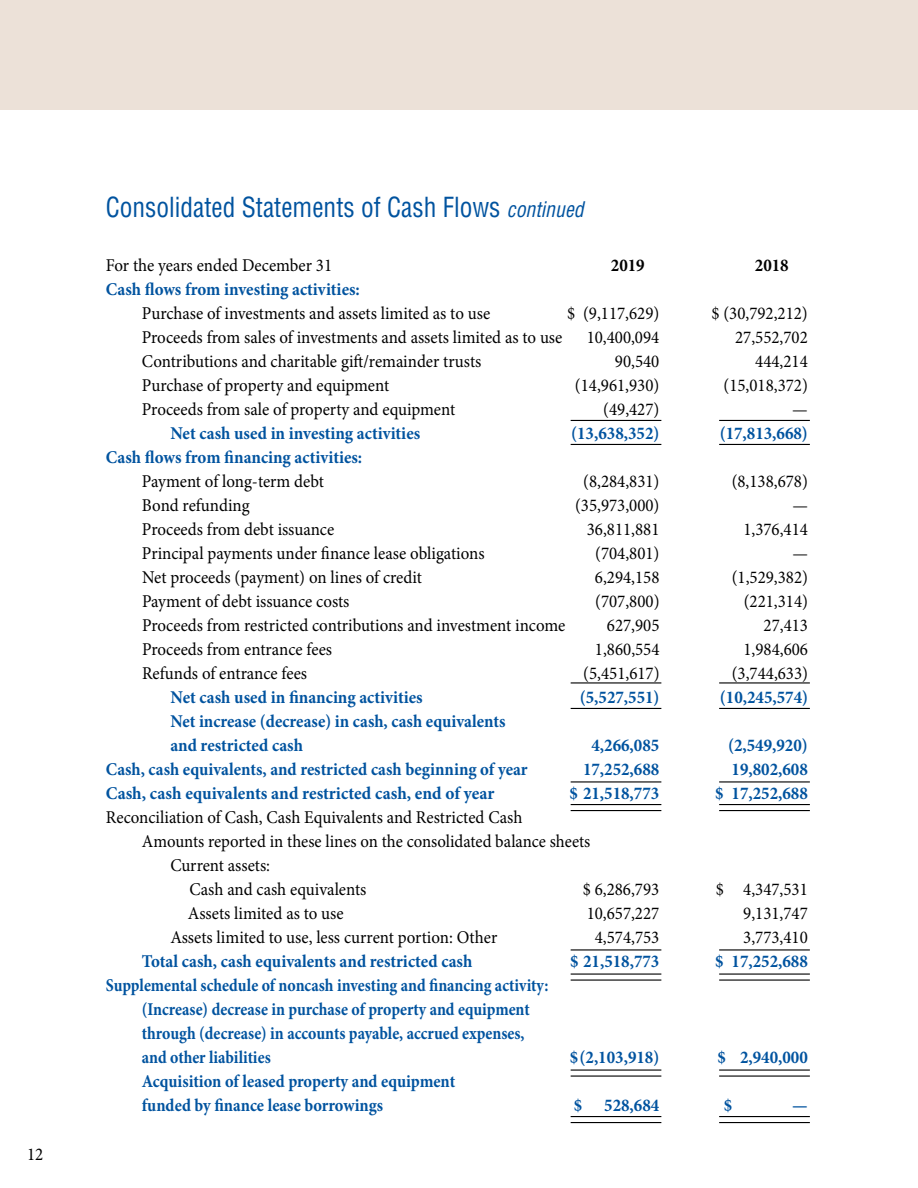
<style>
.page{position:relative;width:918px;height:1188px;background:#fff}
.page>*{position:absolute;margin:0;border:0;box-sizing:border-box;transform-origin:0 0}
.t1{font:condensed 27px "Helvetica LT Std";color:#00539f;scale:.94 1}
.t2{font:18px "Minion Pro";color:#000;scale:.94 1}
.t3{font:700 18px "Minion Pro";color:#00539f;scale:.94 1}
.t4{font:700 18px/24px "Minion Pro";color:#00539f;scale:.88 1}
.t5{font:700 18px/24px "Minion Pro";color:#00539f;scale:.93 1}
.t6{font:700 18px/24px "Minion Pro";color:#00539f;scale:.91 1}
.t7{font:18px "Minion Pro";color:#000;scale:.93 1}
.t8{font:700 18px "Minion Pro";color:#00539f;scale:.96 1}
.t9{font:700 18px "Minion Pro";color:#000;scale:.94 1}
.s1{font-style:italic;font-size:21px}
</style>
<div class="page">
<hr style="left:571px;top:420px;width:90px;height:1px;background:#000">
<hr style="left:719px;top:420px;width:91px;height:1px;background:#000">
<hr style="left:571px;top:444px;width:90px;height:1px;background:#000">
<hr style="left:719px;top:444px;width:91px;height:1px;background:#000">
<hr style="left:571px;top:781px;width:90px;height:2px;background:#000">
<hr style="left:719px;top:781px;width:91px;height:2px;background:#000">
<hr style="left:571px;top:708px;width:90px;height:1px;background:#000">
<hr style="left:719px;top:708px;width:91px;height:1px;background:#000">
<hr style="left:571px;top:682px;width:90px;height:2px;background:#000">
<hr style="left:719px;top:682px;width:91px;height:2px;background:#000">
<hr style="left:571px;top:949px;width:90px;height:2px;background:#000">
<hr style="left:719px;top:949px;width:91px;height:2px;background:#000">
<hr style="left:571px;top:804px;width:90px;height:1px;background:#000">
<hr style="left:719px;top:804px;width:91px;height:1px;background:#000">
<hr style="left:571px;top:810px;width:90px;height:1px;background:#000">
<hr style="left:719px;top:810px;width:91px;height:1px;background:#000">
<hr style="left:571px;top:974px;width:90px;height:1px;background:#000">
<hr style="left:719px;top:974px;width:91px;height:1px;background:#000">
<hr style="left:571px;top:980px;width:90px;height:1px;background:#000">
<hr style="left:719px;top:980px;width:91px;height:1px;background:#000">
<hr style="left:571px;top:1070px;width:90px;height:1px;background:#000">
<hr style="left:719px;top:1070px;width:91px;height:1px;background:#000">
<hr style="left:571px;top:1076px;width:90px;height:1px;background:#000">
<hr style="left:719px;top:1076px;width:91px;height:1px;background:#000">
<hr style="left:571px;top:1116px;width:90px;height:1px;background:#000">
<hr style="left:719px;top:1116px;width:91px;height:1px;background:#000">
<hr style="left:571px;top:1122px;width:90px;height:1px;background:#000">
<hr style="left:719px;top:1122px;width:91px;height:1px;background:#000">
<div style="left:0;top:0;width:918px;height:110px;background:#ece1d8"></div>
<hr style="left:917px;top:0;width:1px;height:1188px;background:#ece1d8">
<p class="t2" style="left:27px;top:1142px;width:19px">12</p>
<h1 class="t1" style="left:106px;top:191px;width:510px">Consolidated Statements of Cash Flows <span class="s1">continued</span></h1>
<p class="t2" style="left:106px;top:254px;width:242px">For the years ended December 31</p>
<p class="t9" style="left:611px;top:253px;width:37px">2019</p>
<p class="t9" style="left:755px;top:253px;width:38px">2018</p>
<p class="t3" style="left:106px;top:277px;width:272px">Cash flows from investing activities:</p>
<p class="t2" style="left:142px;top:302px;width:372px">Purchase of investments and assets limited as to use</p>
<p class="t2" style="left:567px;top:302px;width:99px">$ (9,117,629)</p>
<p class="t2" style="left:711px;top:302px;width:104px">$ (30,792,212)</p>
<p class="t2" style="left:142px;top:326px;width:449px">Proceeds from sales of investments and assets limited as to use</p>
<p class="t2" style="left:587px;top:326px;width:79px">10,400,094</p>
<p class="t2" style="left:735px;top:326px;width:79px">27,552,702</p>
<p class="t2" style="left:142px;top:350px;width:363px">Contributions and charitable gift/remainder trusts</p>
<p class="t2" style="left:615px;top:350px;width:49px">90,540</p>
<p class="t2" style="left:755px;top:350px;width:57px">444,214</p>
<p class="t2" style="left:142px;top:374px;width:265px">Purchase of property and equipment</p>
<p class="t2" style="left:575px;top:374px;width:91px">(14,961,930)</p>
<p class="t2" style="left:724px;top:374px;width:91px">(15,018,372)</p>
<p class="t2" style="left:142px;top:398px;width:335px">Proceeds from sale of property and equipment</p>
<p class="t2" style="left:603px;top:398px;width:61px">(49,427)</p>
<p class="t2" style="left:792px;top:398px;width:18px">—</p>
<p class="t3" style="left:170px;top:421px;width:267px">Net cash used in investing activities</p>
<p class="t3" style="left:571px;top:421px;width:95px">(13,638,352)</p>
<p class="t3" style="left:720px;top:421px;width:95px">(17,813,668)</p>
<p class="t3" style="left:106px;top:445px;width:274px">Cash flows from financing activities:</p>
<p class="t2" style="left:142px;top:470px;width:195px">Payment of long-term debt</p>
<p class="t2" style="left:583px;top:470px;width:83px">(8,284,831)</p>
<p class="t2" style="left:732px;top:470px;width:83px">(8,138,678)</p>
<p class="t2" style="left:142px;top:494px;width:116px">Bond refunding</p>
<p class="t2" style="left:575px;top:494px;width:91px">(35,973,000)</p>
<p class="t2" style="left:792px;top:494px;width:18px">—</p>
<p class="t2" style="left:142px;top:518px;width:206px">Proceeds from debt issuance</p>
<p class="t2" style="left:587px;top:518px;width:79px">36,811,881</p>
<p class="t2" style="left:743px;top:518px;width:70px">1,376,414</p>
<p class="t2" style="left:142px;top:542px;width:366px">Principal payments under finance lease obligations</p>
<p class="t2" style="left:595px;top:542px;width:70px">(704,801)</p>
<p class="t2" style="left:792px;top:542px;width:18px">—</p>
<p class="t2" style="left:142px;top:566px;width:299px">Net proceeds (payment) on lines of credit</p>
<p class="t2" style="left:595px;top:566px;width:70px">6,294,158</p>
<p class="t2" style="left:732px;top:566px;width:83px">(1,529,382)</p>
<p class="t2" style="left:142px;top:589px;width:222px">Payment of debt issuance costs</p>
<p class="t2" style="left:595px;top:589px;width:70px">(707,800)</p>
<p class="t2" style="left:744px;top:589px;width:70px">(221,314)</p>
<p class="t2" style="left:142px;top:613px;width:452px">Proceeds from restricted contributions and investment income</p>
<p class="t2" style="left:607px;top:613px;width:57px">627,905</p>
<p class="t2" style="left:764px;top:613px;width:49px">27,413</p>
<p class="t2" style="left:142px;top:637px;width:204px">Proceeds from entrance fees</p>
<p class="t2" style="left:595px;top:637px;width:70px">1,860,554</p>
<p class="t2" style="left:744px;top:637px;width:70px">1,984,606</p>
<p class="t2" style="left:142px;top:661px;width:177px">Refunds of entrance fees</p>
<p class="t2" style="left:583px;top:661px;width:83px">(5,451,617)</p>
<p class="t2" style="left:732px;top:661px;width:83px">(3,744,633)</p>
<p class="t3" style="left:171px;top:685px;width:270px">Net cash used in financing activities</p>
<p class="t3" style="left:580px;top:685px;width:86px">(5,527,551)</p>
<p class="t3" style="left:720px;top:685px;width:95px">(10,245,574)</p>
<p class="t5" style="left:170px;top:709px;width:362px">Net increase (decrease) in cash, cash equivalents and restricted cash</p>
<p class="t3" style="left:592px;top:733px;width:74px">4,266,085</p>
<p class="t3" style="left:728px;top:733px;width:86px">(2,549,920)</p>
<p class="t5" style="left:106px;top:757px;width:455px">Cash, cash equivalents, and restricted cash beginning of year</p>
<p class="t3" style="left:583px;top:757px;width:83px">17,252,688</p>
<p class="t3" style="left:732px;top:757px;width:83px">19,802,608</p>
<p class="t8" style="left:106px;top:781px;width:406px">Cash, cash equivalents and restricted cash, end of year</p>
<p class="t3" style="left:570px;top:781px;width:97px">$ 21,518,773</p>
<p class="t3" style="left:715px;top:781px;width:100px">$ 17,252,688</p>
<p class="t2" style="left:106px;top:806px;width:445px">Reconciliation of Cash, Cash Equivalents and Restricted Cash</p>
<p class="t7" style="left:142px;top:830px;width:484px">Amounts reported in these lines on the consolidated balance sheets</p>
<p class="t2" style="left:170px;top:854px;width:108px">Current assets:</p>
<p class="t2" style="left:190px;top:878px;width:190px">Cash and cash equivalents</p>
<p class="t2" style="left:583px;top:878px;width:83px">$ 6,286,793</p>
<p class="t2" style="left:716px;top:878px;width:99px">$ 4,347,531</p>
<p class="t2" style="left:188px;top:902px;width:167px">Assets limited as to use</p>
<p class="t2" style="left:587px;top:902px;width:79px">10,657,227</p>
<p class="t2" style="left:743px;top:902px;width:70px">9,131,747</p>
<p class="t2" style="left:170px;top:926px;width:349px">Assets limited to use, less current portion: Other</p>
<p class="t2" style="left:595px;top:926px;width:70px">4,574,753</p>
<p class="t2" style="left:743px;top:926px;width:70px">3,773,410</p>
<p class="t3" style="left:142px;top:949px;width:353px">Total cash, cash equivalents and restricted cash</p>
<p class="t3" style="left:570px;top:949px;width:97px">$ 21,518,773</p>
<p class="t3" style="left:715px;top:949px;width:100px">$ 17,252,688</p>
<p class="t4" style="left:142px;top:973px;width:464px;text-indent:-36px">Supplemental schedule of noncash investing and financing activity: (Increase) decrease in purchase of property and equipment through (decrease) in accounts payable, accrued expenses, and other liabilities</p>
<p class="t3" style="left:570px;top:1045px;width:97px">$ (2,103,918)</p>
<p class="t3" style="left:717px;top:1045px;width:98px">$ 2,940,000</p>
<p class="t6" style="left:142px;top:1069px;width:346px">Acquisition of leased property and equipment funded by finance lease borrowings</p>
<p class="t3" style="left:574px;top:1093px;width:93px">$ 528,684</p>
<p class="t3" style="left:724px;top:1093px;width:11px">$</p>
<p class="t3" style="left:792px;top:1093px;width:18px">—</p>
</div>
